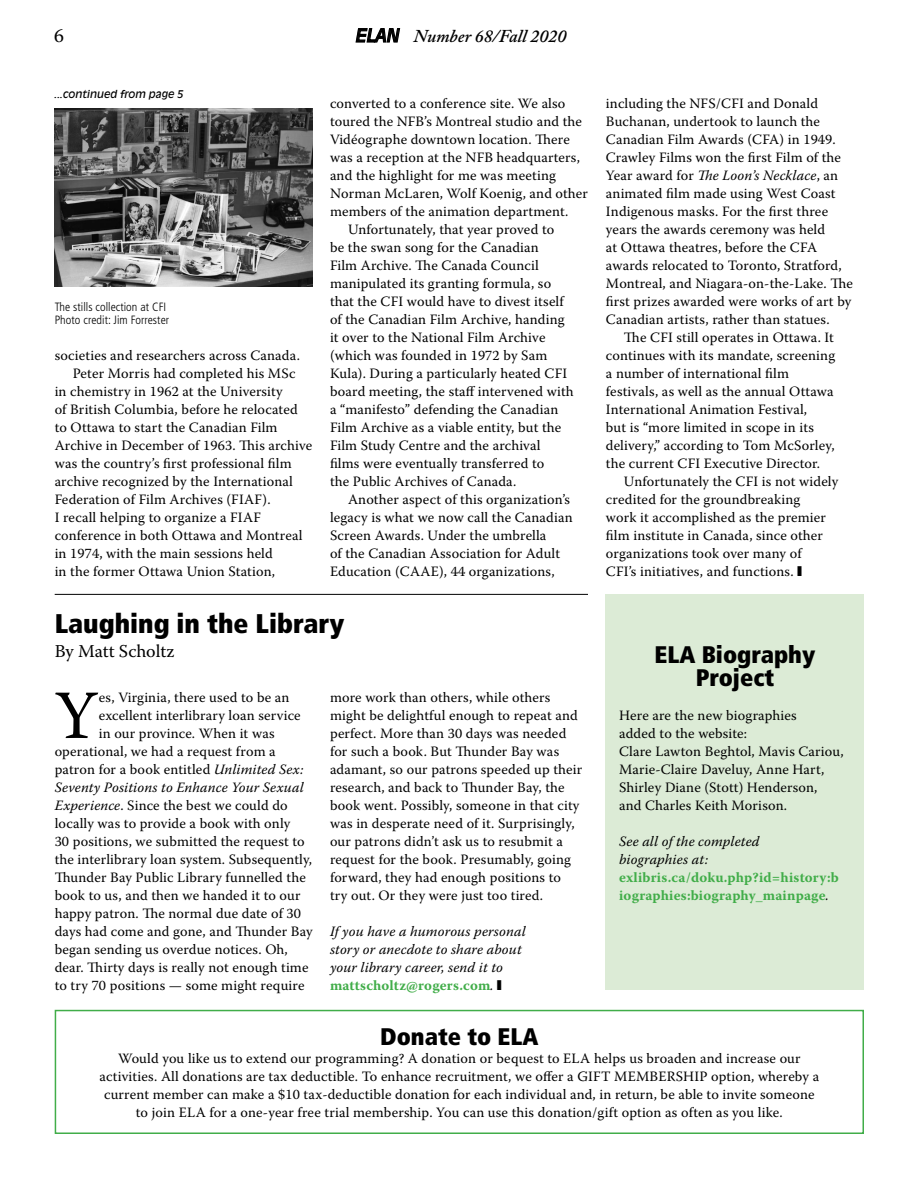
<style>
.page{position:relative;width:918px;height:1188px;background:#fff}
.page>*{position:absolute;margin:0;border:0;box-sizing:border-box;transform-origin:0 0}
.t1{font:68.85px "Warnock Pro";color:#000}
.t2{font:900 condensed 27px "Frutiger";color:#000}
.t3{font:900 condensed 24px/22.5px "Frutiger";color:#000;text-align:center}
.t4{font:19.5px "Warnock Pro";color:#000}
.t5{font:italic 600 18px "Adobe Caslon Pro";color:#000}
.t6{font:18px "Warnock Pro";color:#000}
.t7{font:14.25px/18px "Warnock Pro";letter-spacing:.01em;color:#000}
.t8{font:italic 14.25px/18px "Warnock Pro";letter-spacing:.01em;color:#000}
.t9{font:700 14.25px/18px "Warnock Pro";letter-spacing:.01em;color:#41ad49}
.t10{font:300 condensed 12px/12.8px "Frutiger";letter-spacing:.005em;color:#000}
.t11{font:italic 10.5px "Antique Olive Std";color:#000}
.s1{font-family:"Antique Olive Std";font-weight:400}
.s2{font-style:italic}
.s3{font-weight:400;font-style:italic;color:#000}
.s4{font-weight:700;font-style:normal;color:#41ad49}
</style>
<div class="page">
<img style="left:55px;top:108px;width:257px;height:179px">
<hr style="left:55px;top:594px;width:533px;height:1px;background:#000">
<div style="left:55px;top:1010px;width:809px;height:124px;border:2px solid #41ad49"></div>
<div style="left:606px;top:595px;width:258px;height:395px;background:#dcebd6"></div>
<h3 class="t4" style="left:54px;top:24px;width:11px">6</h3>
<p class="t5" style="left:355px;top:25px;width:213px"><span class="s1">ELAN</span> Number 68/Fall 2020</p>
<p class="t11" style="left:54px;top:88px;width:130px">...continued from page 5</p>
<p class="t10" style="left:55px;top:301px;width:116px">The stills collection at CFI<br>Photo credit: Jim Forrester</p>
<p class="t7" style="left:55px;top:346px;width:247px">societies and researchers across Canada.</p>
<p class="t7" style="left:73px;top:364px;width:224px">Peter Morris had completed his MSc</p>
<p class="t7" style="left:55px;top:382px;width:229px">in chemistry in 1962 at the University</p>
<p class="t7" style="left:55px;top:400px;width:245px">of British Columbia, before he relocated</p>
<p class="t7" style="left:55px;top:418px;width:224px">to Ottawa to start the Canadian Film</p>
<p class="t7" style="left:55px;top:436px;width:259px">Archive in December of 1963. This archive</p>
<p class="t7" style="left:55px;top:454px;width:239px">was the country’s first professional film</p>
<p class="t7" style="left:55px;top:472px;width:240px">archive recognized by the International</p>
<p class="t7" style="left:55px;top:490px;width:217px">Federation of Film Archives (FIAF).</p>
<p class="t7" style="left:55px;top:508px;width:208px">I recall helping to organize a FIAF</p>
<p class="t7" style="left:55px;top:526px;width:249px">conference in both Ottawa and Montreal</p>
<p class="t7" style="left:55px;top:544px;width:220px">in 1974, with the main sessions held</p>
<p class="t7" style="left:55px;top:562px;width:222px">in the former Ottawa Union Station,</p>
<p class="t7" style="left:330px;top:94px;width:237px">converted to a conference site. We also</p>
<p class="t7" style="left:330px;top:112px;width:254px">toured the NFB’s Montreal studio and the</p>
<p class="t7" style="left:330px;top:130px;width:241px">Vidéographe downtown location. There</p>
<p class="t7" style="left:330px;top:148px;width:252px">was a reception at the NFB headquarters,</p>
<p class="t7" style="left:330px;top:166px;width:227px">and the highlight for me was meeting</p>
<p class="t7" style="left:330px;top:184px;width:259px">Norman McLaren, Wolf Koenig, and other</p>
<p class="t7" style="left:330px;top:202px;width:240px">members of the animation department.</p>
<p class="t7" style="left:348px;top:220px;width:208px">Unfortunately, that year proved to</p>
<p class="t7" style="left:330px;top:238px;width:210px">be the swan song for the Canadian</p>
<p class="t7" style="left:330px;top:256px;width:210px">Film Archive. The Canada Council</p>
<p class="t7" style="left:330px;top:274px;width:223px">manipulated its granting formula, so</p>
<p class="t7" style="left:330px;top:292px;width:235px">that the CFI would have to divest itself</p>
<p class="t7" style="left:330px;top:310px;width:236px">of the Canadian Film Archive, handing</p>
<p class="t7" style="left:330px;top:328px;width:217px">it over to the National Film Archive</p>
<p class="t7" style="left:330px;top:346px;width:219px">(which was founded in 1972 by Sam</p>
<p class="t7" style="left:330px;top:364px;width:239px">Kula). During a particularly heated CFI</p>
<p class="t7" style="left:330px;top:382px;width:245px">board meeting, the staff intervened with</p>
<p class="t7" style="left:330px;top:400px;width:230px">a “manifesto” defending the Canadian</p>
<p class="t7" style="left:330px;top:418px;width:233px">Film Archive as a viable entity, but the</p>
<p class="t7" style="left:330px;top:436px;width:212px">Film Study Centre and the archival</p>
<p class="t7" style="left:330px;top:454px;width:216px">films were eventually transferred to</p>
<p class="t7" style="left:330px;top:472px;width:188px">the Public Archives of Canada.</p>
<p class="t7" style="left:348px;top:490px;width:224px">Another aspect of this organization’s</p>
<p class="t7" style="left:330px;top:508px;width:244px">legacy is what we now call the Canadian</p>
<p class="t7" style="left:330px;top:526px;width:218px">Screen Awards. Under the umbrella</p>
<p class="t7" style="left:330px;top:544px;width:232px">of the Canadian Association for Adult</p>
<p class="t7" style="left:330px;top:562px;width:226px">Education (CAAE), 44 organizations,</p>
<p class="t7" style="left:606px;top:94px;width:248px">including the NFS/CFI and Donald Buchanan, undertook to launch the Canadian Film Awards (CFA) in 1949.<br>Crawley Films won the first Film of the Year award for <span class="s2">The Loon’s Necklace</span>, an animated film made using West Coast Indigenous masks. For the first three years the awards ceremony was held<br>at Ottawa theatres, before the CFA awards relocated to Toronto, Stratford, Montreal, and Niagara-on-the-Lake. The first prizes awarded were works of art by Canadian artists, rather than statues.</p>
<p class="t7" style="left:606px;top:328px;width:231px;text-indent:18px">The CFI still operates in Ottawa. It continues with its mandate, screening a number of international film festivals, as well as the annual Ottawa International Animation Festival,<br>but is “more limited in scope in its delivery,” according to Tom McSorley, the current CFI Executive Director.</p>
<p class="t7" style="left:606px;top:472px;width:234px;text-indent:18px">Unfortunately the CFI is not widely credited for the groundbreaking<br>work it accomplished as the premier film institute in Canada, since other organizations took over many of<br>CFI’s initiatives, and functions. ■</p>
<h2 class="t2" style="left:55px;top:607px;width:291px">Laughing in the Library</h2>
<p class="t6" style="left:55px;top:641px;width:121px">By Matt Scholtz</p>
<h1 class="t1" style="left:55px;top:674px;width:45px">Y</h1>
<p class="t7" style="left:99px;top:688px;width:192px">es, Virginia, there used to be an</p>
<h3 class="t3" style="left:655px;top:644px;width:162px">ELA Biography<br>Project</h3>
<p class="t7" style="left:619px;top:706px;width:226px">Here are the new biographies<br>added to the website:<br>Clare Lawton Beghtol, Mavis Cariou,<br>Marie-Claire Daveluy, Anne Hart,<br>Shirley Diane (Stott) Henderson,<br>and Charles Keith Morison.</p>
<p class="t8" style="left:619px;top:832px;width:142px">See all of the completed biographies at:</p>
<p class="t9" style="left:619px;top:868px;width:221px">exlibris.ca/doku.php?id=history:b iographies:biography_mainpage<span class="s3">.</span></p>
<p class="t7" style="left:330px;top:688px;width:254px">more work than others, while others might be delightful enough to repeat and perfect. More than 30 days was needed for such a book. But Thunder Bay was adamant, so our patrons speeded up their research, and back to Thunder Bay, the book went. Possibly, someone in that city was in desperate need of it. Surprisingly, our patrons didn’t ask us to resubmit a request for the book. Presumably, going forward, they had enough positions to<br>try out. Or they were just too tired.</p>
<p class="t8" style="left:330px;top:922px;width:197px">If you have a humorous personal story or anecdote to share about your library career, send it to <span class="s4">mattscholtz@rogers.com</span>. ■</p>
<h3 class="t3" style="left:380px;top:1026px;width:160px">Donate to ELA</h3>
<p class="t7" style="left:100px;top:1050px;width:721px;text-align:center">Would you like us to extend our programming? A donation or bequest to ELA helps us broaden and increase our activities. All donations are tax deductible. To enhance recruitment, we offer a GIFT MEMBERSHIP option, whereby a current member can make a $10 tax-deductible donation for each individual and, in return, be able to invite someone to join ELA for a one-year free trial membership. You can use this donation/gift option as often as you like.</p>
<p class="t7" style="left:99px;top:706px;width:203px">excellent interlibrary loan service</p>
<p class="t7" style="left:99px;top:724px;width:177px">in our province. When it was</p>
<p class="t7" style="left:55px;top:742px;width:223px">operational, we had a request from a</p>
<p class="t7" style="left:55px;top:760px;width:250px">patron for a book entitled <span class="s2">Unlimited Sex:</span></p>
<p class="t8" style="left:55px;top:778px;width:251px">Seventy Positions to Enhance Your Sexual</p>
<p class="t7" style="left:55px;top:796px;width:234px"><span class="s2">Experience</span>. Since the best we could do</p>
<p class="t7" style="left:55px;top:814px;width:237px">locally was to provide a book with only</p>
<p class="t7" style="left:55px;top:832px;width:251px">30 positions, we submitted the request to</p>
<p class="t7" style="left:55px;top:850px;width:259px">the interlibrary loan system. Subsequently,</p>
<p class="t7" style="left:55px;top:868px;width:253px">Thunder Bay Public Library funnelled the</p>
<p class="t7" style="left:55px;top:886px;width:247px">book to us, and then we handed it to our</p>
<p class="t7" style="left:55px;top:904px;width:248px">happy patron. The normal due date of 30</p>
<p class="t7" style="left:55px;top:922px;width:260px">days had come and gone, and Thunder Bay</p>
<p class="t7" style="left:55px;top:940px;width:235px">began sending us overdue notices. Oh,</p>
<p class="t7" style="left:55px;top:958px;width:255px">dear. Thirty days is really not enough time</p>
<p class="t7" style="left:55px;top:976px;width:251px">to try 70 positions — some might require</p>
</div>
